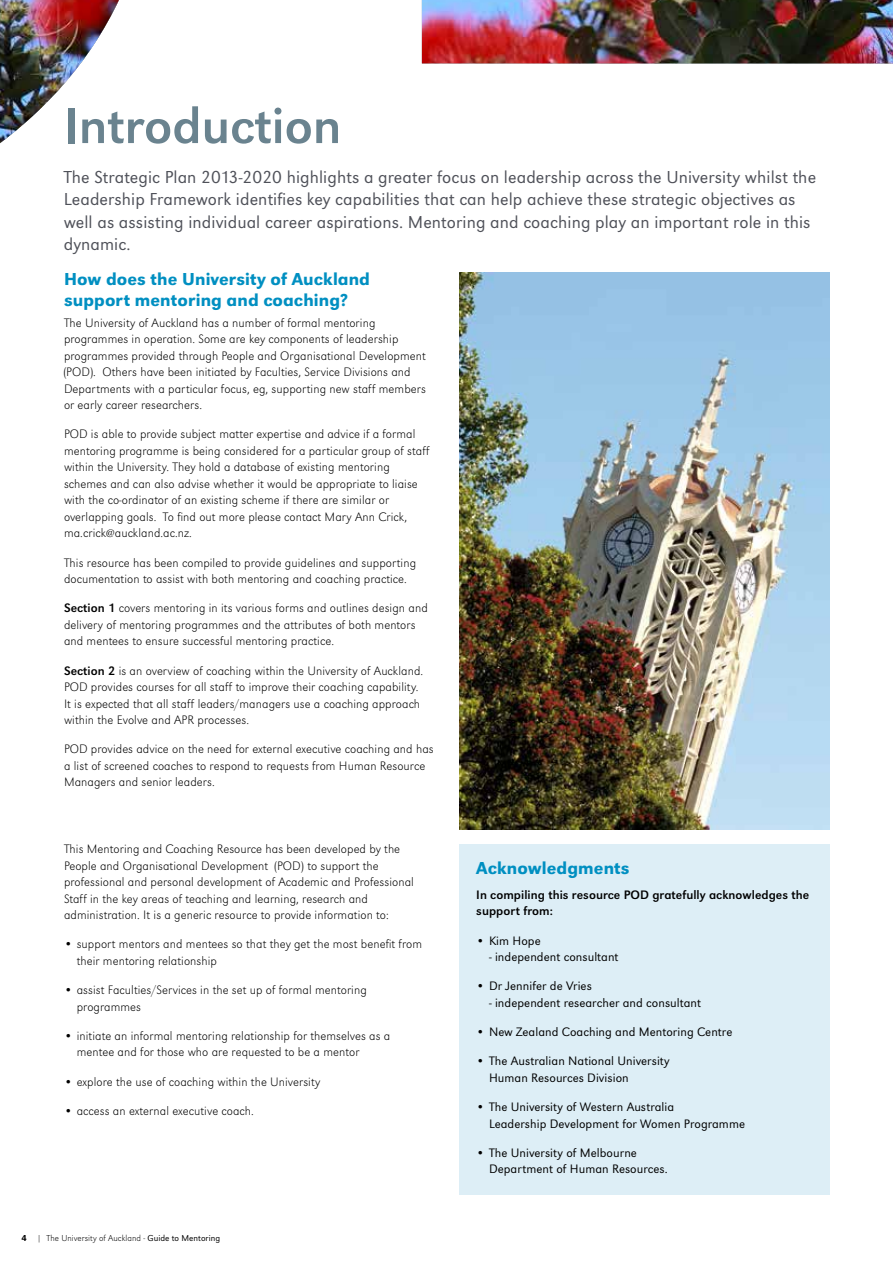
<style>
.page{position:relative;width:893px;height:1263px;background:#fff}
.page>*{position:absolute;margin:0;border:0;box-sizing:border-box;transform-origin:0 0}
.t1{font:52.5px "Grot Macron Reg";letter-spacing:-.005em;color:#6a838f}
.t2{font:300 18px/22.5px "Grot Macron";letter-spacing:.005em;color:#4f5159}
.t3{font:500 18px/21px "Grot Macron";letter-spacing:.005em;color:#008fc1}
.t4{font:12.75px/16.5px "Grot Macron Extra Lt";letter-spacing:.005em;color:#000}
.t5{font:300 12.75px/16.5px "Grot Macron";letter-spacing:.005em;color:#000}
.t6{font:12.75px/16.5px "Grot Macron Reg";letter-spacing:.005em;color:#000}
.t7{font:9px "Grot Macron Extra Lt";letter-spacing:.005em;color:#000}
.s1{font-family:"Grot Macron Reg"}
.s2{font-family:"Grot Macron";font-weight:500}
.s3{font-family:"Grot Macron";font-weight:300}
</style>
<div class="page">
<img style="left:0;top:0;width:893px;height:144px">
<div style="left:459px;top:844px;width:370px;height:351px;background:#ddeef6"></div>
<img style="left:459px;top:272px;width:370px;height:557px">
<h1 class="t1" style="left:64px;top:95px;width:279px">Introduction</h1>
<p class="t2" style="left:64px;top:166px;width:754px">The Strategic Plan 2013-2020 highlights a greater focus on leadership across the University whilst the Leadership Framework identifies key capabilities that can help achieve these strategic objectives as well as assisting individual career aspirations. Mentoring and coaching play an important role in this dynamic.</p>
<h2 class="t3" style="left:64px;top:268px;width:307px">How does the University of Auckland support mentoring and coaching?</h2>
<p class="t4" style="left:64px;top:314px;width:363px">The University of Auckland has a number of formal mentoring programmes in operation. Some are key components of leadership programmes provided through People and Organisational Development (POD). Others have been initiated by Faculties, Service Divisions and Departments with a particular focus, eg, supporting new staff members or early career researchers.</p>
<p class="t4" style="left:64px;top:426px;width:367px">POD is able to provide subject matter expertise and advice if a formal mentoring programme is being considered for a particular group of staff within the University. They hold a database of existing mentoring schemes and can also advise whether it would be appropriate to liaise with the co-ordinator of an existing scheme if there are similar or overlapping goals. To find out more please contact Mary Ann Crick, ma.crick@auckland.ac.nz.</p>
<p class="t4" style="left:64px;top:554px;width:354px">This resource has been compiled to provide guidelines and supporting documentation to assist with both mentoring and coaching practice.</p>
<p class="t4" style="left:64px;top:600px;width:365px"><span class="s1">Section 1</span> covers mentoring in its various forms and outlines design and delivery of mentoring programmes and the attributes of both mentors and mentees to ensure successful mentoring practice.</p>
<p class="t4" style="left:64px;top:662px;width:361px"><span class="s1">Section 2</span> is an overview of coaching within the University of Auckland.<br>POD provides courses for all staff to improve their coaching capability.<br>It is expected that all staff leaders/managers use a coaching approach within the Evolve and APR processes.</p>
<p class="t4" style="left:64px;top:741px;width:371px">POD provides advice on the need for external executive coaching and has a list of screened coaches to respond to requests from Human Resource<br>Managers and senior leaders.</p>
<p class="t4" style="left:64px;top:841px;width:351px">This Mentoring and Coaching Resource has been developed by the People and Organisational Development (POD) to support the professional and personal development of Academic and Professional Staff in the key areas of teaching and learning, research and administration. It is a generic resource to provide information to:</p>
<p class="t4" style="left:77px;top:936px;width:347px;text-indent:-13px">• support mentors and mentees so that they get the most benefit from their mentoring relationship</p>
<p class="t4" style="left:77px;top:982px;width:292px;text-indent:-13px">• assist Faculties/Services in the set up of formal mentoring programmes</p>
<p class="t4" style="left:77px;top:1027px;width:315px;text-indent:-13px">• initiate an informal mentoring relationship for themselves as a mentee and for those who are requested to be a mentor</p>
<p class="t4" style="left:64px;top:1073px;width:258px">• explore the use of coaching within the University</p>
<p class="t4" style="left:64px;top:1102px;width:191px">• access an external executive coach.</p>
<p class="t7" style="left:21px;top:1233px;width:201px"><span class="s2">4</span> <span class="s3">|</span> The University of Auckland - <span class="s3">Guide to Mentoring</span></p>
<h2 class="t3" style="left:476px;top:857px;width:155px">Acknowledgments</h2>
<p class="t6" style="left:476px;top:886px;width:334px">In compiling this resource POD gratefully acknowledges the support from:</p>
<p class="t5" style="left:476px;top:932px;width:66px">• Kim Hope</p>
<p class="t5" style="left:489px;top:949px;width:131px">- independent consultant</p>
<p class="t5" style="left:476px;top:978px;width:117px">• Dr Jennifer de Vries</p>
<p class="t5" style="left:489px;top:994px;width:214px">- independent researcher and consultant</p>
<p class="t5" style="left:476px;top:1024px;width:258px">• New Zealand Coaching and Mentoring Centre</p>
<p class="t5" style="left:489px;top:1053px;width:182px;text-indent:-13px">• The Australian National University<br>Human Resources Division</p>
<p class="t5" style="left:489px;top:1099px;width:258px;text-indent:-13px">• The University of Western Australia<br>Leadership Development for Women Programme</p>
<p class="t5" style="left:489px;top:1144px;width:180px;text-indent:-13px">• The University of Melbourne<br>Department of Human Resources.</p>
</div>
